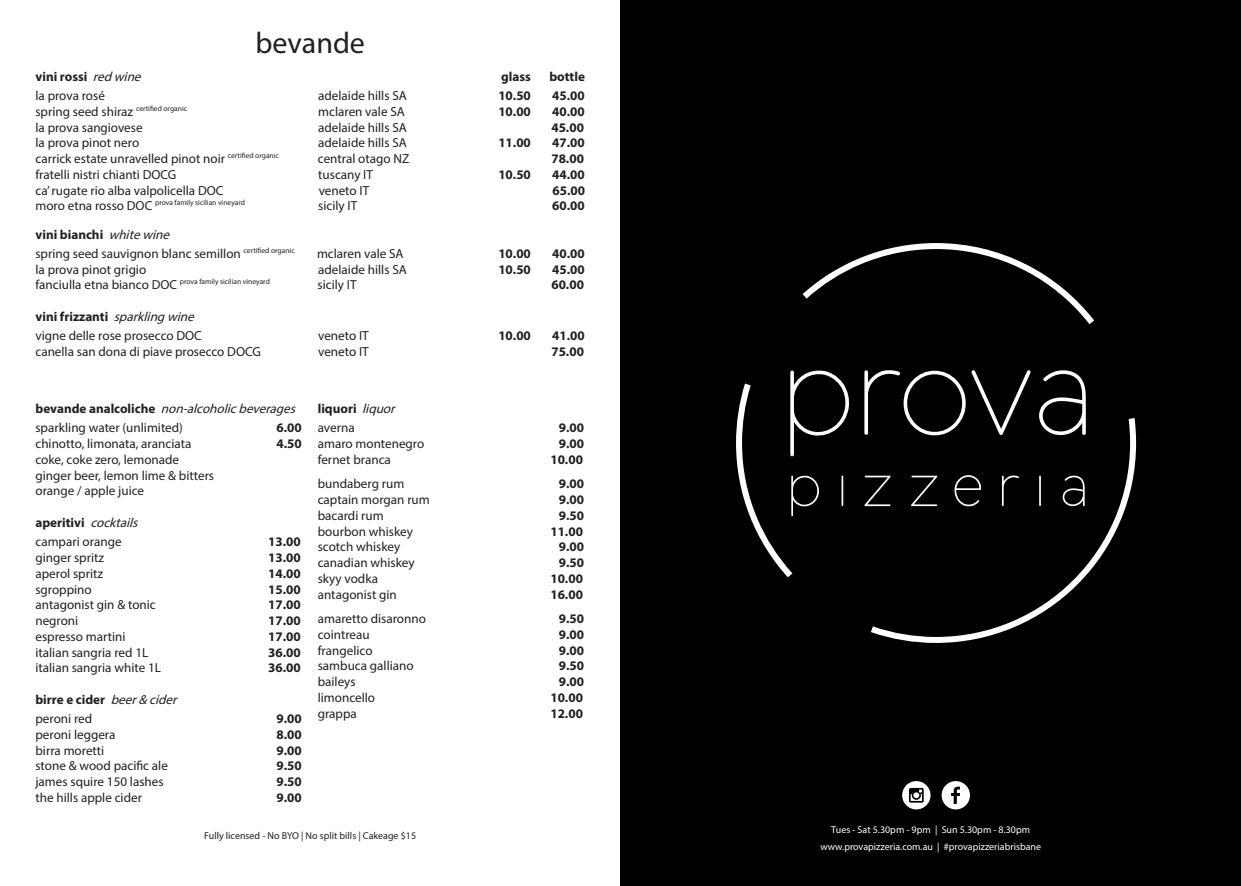
<style>
.page{position:relative;width:1241px;height:886px;background:#fff}
.page>*{position:absolute;margin:0;border:0;box-sizing:border-box;transform-origin:0 0}
.t1{font:30px "Myriad Pro";color:#231f20}
.t2{font:13.12px "Myriad Pro";color:#231f20}
.t3{font:700 13.12px "Myriad Pro";color:#231f20}
.t4{font:italic 13.12px "Myriad Pro";color:#231f20}
.t5{font:10px "Myriad Pro";color:#fff}
.t6{font:10px "Myriad Pro";color:#231f20}
.t7{font:7.5px "Myriad Pro";color:#231f20}
.s1{font-weight:400;font-style:italic}
.s2{font-size:13.12px}
.s3{font-weight:700;font-style:normal}
</style>
<div class="page">
<div style="left:620px;top:0;width:620px;height:886px;background:#010000"></div>
<svg style="left:864px;top:370px;width:101px;height:65px"></svg>
<svg style="left:971px;top:370px;width:59px;height:48px"></svg>
<svg style="left:1039px;top:370px;width:46px;height:48px"></svg>
<svg style="left:864px;top:476px;width:6px;height:30px"></svg>
<svg style="left:802px;top:243px;width:291px;height:81px"></svg>
<svg style="left:870px;top:418px;width:265px;height:225px"></svg>
<svg style="left:736px;top:371px;width:113px;height:206px"></svg>
<svg style="left:902px;top:781px;width:28px;height:28px"></svg>
<svg style="left:941px;top:781px;width:28px;height:28px"></svg>
<p class="t1" style="left:255px;top:24px;width:111px">bevande</p>
<p class="t3" style="left:35px;top:68px;width:111px">vini rossi <span class="s1">redwine</span></p>
<p class="t3" style="left:501px;top:68px;width:31px">glass</p>
<p class="t3" style="left:549px;top:68px;width:37px">bottle</p>
<p class="t2" style="left:35px;top:88px;width:71px">la prova rosé</p>
<p class="t2" style="left:318px;top:88px;width:90px">adelaide hills SA</p>
<p class="t3" style="left:498px;top:87px;width:34px">10.50</p>
<p class="t3" style="left:552px;top:87px;width:34px">45.00</p>
<p class="t2" style="left:35px;top:103px;width:153px">spring seed shiraz <sup>certified</sup> <sup>organic</sup></p>
<p class="t2" style="left:318px;top:103px;width:88px">mclaren vale SA</p>
<p class="t3" style="left:498px;top:103px;width:34px">10.00</p>
<p class="t3" style="left:552px;top:103px;width:34px">40.00</p>
<p class="t2" style="left:35px;top:119px;width:109px">la prova sangiovese</p>
<p class="t2" style="left:318px;top:119px;width:90px">adelaide hills SA</p>
<p class="t3" style="left:551px;top:119px;width:34px">45.00</p>
<p class="t2" style="left:35px;top:135px;width:105px">la prova pinot nero</p>
<p class="t2" style="left:318px;top:135px;width:90px">adelaide hills SA</p>
<p class="t3" style="left:498px;top:134px;width:34px">11.00</p>
<p class="t3" style="left:552px;top:134px;width:34px">47.00</p>
<p class="t2" style="left:35px;top:151px;width:245px">carrick estate unravelled pinot noir <sup>certified</sup> <sup>organic</sup></p>
<p class="t2" style="left:318px;top:151px;width:93px">central otago NZ</p>
<p class="t3" style="left:551px;top:150px;width:34px">78.00</p>
<p class="t2" style="left:35px;top:166px;width:142px">fratelli nistri chianti DOCG</p>
<p class="t2" style="left:318px;top:166px;width:56px">tuscany IT</p>
<p class="t3" style="left:498px;top:166px;width:34px">10.50</p>
<p class="t3" style="left:552px;top:166px;width:34px">44.00</p>
<p class="t2" style="left:35px;top:182px;width:189px">ca’ rugate rio alba valpolicella DOC</p>
<p class="t2" style="left:318px;top:182px;width:52px">veneto IT</p>
<p class="t3" style="left:552px;top:182px;width:34px">65.00</p>
<p class="t7" style="left:35px;top:198px;width:211px"><span class="s2">moro etna rosso DOC</span> prova family sicilian vineyard</p>
<p class="t2" style="left:318px;top:198px;width:40px">sicily IT</p>
<p class="t3" style="left:552px;top:197px;width:34px">60.00</p>
<p class="t3" style="left:35px;top:226px;width:139px">vini bianchi <span class="s1">whitewine</span></p>
<p class="t2" style="left:35px;top:245px;width:261px">spring seed sauvignon blanc semillon <sup>certified</sup> <sup>organic</sup></p>
<p class="t2" style="left:317px;top:245px;width:88px">mclaren vale SA</p>
<p class="t3" style="left:498px;top:245px;width:34px">10.00</p>
<p class="t3" style="left:552px;top:245px;width:34px">40.00</p>
<p class="t2" style="left:35px;top:261px;width:112px">la prova pinot grigio</p>
<p class="t2" style="left:318px;top:261px;width:90px">adelaide hills SA</p>
<p class="t3" style="left:498px;top:261px;width:34px">10.50</p>
<p class="t3" style="left:552px;top:261px;width:34px">45.00</p>
<p class="t7" style="left:35px;top:277px;width:236px"><span class="s2">fanciulla etna bianco DOC</span> prova family sicilian vineyard</p>
<p class="t2" style="left:317px;top:277px;width:40px">sicily IT</p>
<p class="t3" style="left:551px;top:276px;width:34px">60.00</p>
<p class="t3" style="left:35px;top:308px;width:164px">v i n i fr i zz a nt i <span class="s1">sparklingwine</span></p>
<p class="t2" style="left:35px;top:328px;width:168px">vigne delle rose prosecco DOC</p>
<p class="t2" style="left:318px;top:328px;width:52px">veneto IT</p>
<p class="t3" style="left:498px;top:327px;width:34px">10.00</p>
<p class="t3" style="left:552px;top:327px;width:34px">41.00</p>
<p class="t2" style="left:35px;top:344px;width:227px">canella san dona di piave prosecco DOCG</p>
<p class="t2" style="left:318px;top:344px;width:52px">veneto IT</p>
<p class="t3" style="left:551px;top:343px;width:34px">75.00</p>
<p class="t4" style="left:35px;top:401px;width:265px"><span class="s3">b e v a n d e a n a l c o l i c h e</span> non-alcoholicbeverages</p>
<p class="t2" style="left:35px;top:420px;width:149px">sparkling water (unlimited)</p>
<p class="t3" style="left:276px;top:419px;width:27px">6.00</p>
<p class="t2" style="left:35px;top:436px;width:157px">chinotto, limonata, aranciata</p>
<p class="t3" style="left:276px;top:435px;width:27px">4.50</p>
<p class="t2" style="left:35px;top:451px;width:145px">coke, coke zero, lemonade</p>
<p class="t2" style="left:35px;top:467px;width:180px">ginger beer, lemon lime &amp; bitters</p>
<p class="t2" style="left:35px;top:483px;width:110px">orange / apple juice</p>
<p class="t3" style="left:35px;top:514px;width:108px">a p e r i t i v i <span class="s1">cocktails</span></p>
<p class="t2" style="left:35px;top:534px;width:88px">campari orange</p>
<p class="t3" style="left:268px;top:533px;width:34px">13.00</p>
<p class="t2" style="left:35px;top:549px;width:70px">ginger spritz</p>
<p class="t3" style="left:268px;top:549px;width:34px">13.00</p>
<p class="t2" style="left:35px;top:565px;width:69px">aperol spritz</p>
<p class="t3" style="left:268px;top:565px;width:34px">14.00</p>
<p class="t2" style="left:35px;top:581px;width:58px">sgroppino</p>
<p class="t3" style="left:268px;top:580px;width:34px">15.00</p>
<p class="t2" style="left:35px;top:597px;width:122px">antagonist gin &amp; tonic</p>
<p class="t3" style="left:268px;top:596px;width:34px">17.00</p>
<p class="t2" style="left:35px;top:612px;width:44px">negroni</p>
<p class="t3" style="left:268px;top:612px;width:34px">17.00</p>
<p class="t2" style="left:35px;top:628px;width:92px">espresso martini</p>
<p class="t3" style="left:268px;top:628px;width:34px">17.00</p>
<p class="t2" style="left:35px;top:644px;width:114px">italian sangria red 1L</p>
<p class="t3" style="left:268px;top:643px;width:34px">36.00</p>
<p class="t2" style="left:35px;top:660px;width:127px">italian sangria white 1L</p>
<p class="t3" style="left:268px;top:659px;width:34px">36.00</p>
<p class="t3" style="left:35px;top:691px;width:147px">birre e cider <span class="s1">beer&amp; cider</span></p>
<p class="t2" style="left:35px;top:710px;width:58px">peroni red</p>
<p class="t3" style="left:276px;top:710px;width:27px">9.00</p>
<p class="t2" style="left:35px;top:726px;width:82px">peroni leggera</p>
<p class="t3" style="left:276px;top:726px;width:27px">8.00</p>
<p class="t2" style="left:35px;top:742px;width:70px">birra moretti</p>
<p class="t3" style="left:276px;top:741px;width:27px">9.00</p>
<p class="t2" style="left:35px;top:758px;width:134px">stone &amp; wood pacific ale</p>
<p class="t3" style="left:276px;top:757px;width:27px">9.50</p>
<p class="t2" style="left:35px;top:773px;width:130px">james squire 150 lashes</p>
<p class="t3" style="left:276px;top:773px;width:27px">9.50</p>
<p class="t2" style="left:35px;top:789px;width:108px">the hills apple cider</p>
<p class="t3" style="left:276px;top:789px;width:27px">9.00</p>
<p class="t3" style="left:318px;top:400px;width:82px">liquori <span class="s1">liquor</span></p>
<p class="t2" style="left:318px;top:420px;width:38px">averna</p>
<p class="t3" style="left:558px;top:419px;width:27px">9.00</p>
<p class="t2" style="left:318px;top:436px;width:108px">amaro montenegro</p>
<p class="t3" style="left:558px;top:435px;width:27px">9.00</p>
<p class="t2" style="left:318px;top:451px;width:75px">fernet branca</p>
<p class="t3" style="left:550px;top:451px;width:34px">10.00</p>
<p class="t2" style="left:318px;top:476px;width:88px">bundaberg rum</p>
<p class="t3" style="left:558px;top:475px;width:27px">9.00</p>
<p class="t2" style="left:318px;top:492px;width:114px">captain morgan rum</p>
<p class="t3" style="left:558px;top:491px;width:27px">9.00</p>
<p class="t2" style="left:318px;top:507px;width:67px">bacardi rum</p>
<p class="t3" style="left:558px;top:507px;width:27px">9.50</p>
<p class="t2" style="left:318px;top:523px;width:97px">bourbon whiskey</p>
<p class="t3" style="left:550px;top:523px;width:34px">11.00</p>
<p class="t2" style="left:318px;top:539px;width:84px">scotch whiskey</p>
<p class="t3" style="left:558px;top:538px;width:27px">9.00</p>
<p class="t2" style="left:318px;top:555px;width:98px">canadian whiskey</p>
<p class="t3" style="left:558px;top:554px;width:27px">9.50</p>
<p class="t2" style="left:318px;top:570px;width:62px">skyy vodka</p>
<p class="t3" style="left:550px;top:570px;width:34px">10.00</p>
<p class="t2" style="left:318px;top:586px;width:81px">antagonist gin</p>
<p class="t3" style="left:550px;top:586px;width:34px">16.00</p>
<p class="t2" style="left:318px;top:611px;width:110px">amaretto disaronno</p>
<p class="t3" style="left:558px;top:610px;width:27px">9.50</p>
<p class="t2" style="left:318px;top:626px;width:53px">cointreau</p>
<p class="t3" style="left:558px;top:626px;width:27px">9.00</p>
<p class="t2" style="left:318px;top:642px;width:56px">frangelico</p>
<p class="t3" style="left:558px;top:642px;width:27px">9.00</p>
<p class="t2" style="left:318px;top:658px;width:97px">sambuca galliano</p>
<p class="t3" style="left:558px;top:657px;width:27px">9.50</p>
<p class="t2" style="left:318px;top:674px;width:39px">baileys</p>
<p class="t3" style="left:558px;top:673px;width:27px">9.00</p>
<p class="t2" style="left:318px;top:689px;width:59px">limoncello</p>
<p class="t3" style="left:550px;top:689px;width:34px">10.00</p>
<p class="t2" style="left:318px;top:705px;width:41px">grappa</p>
<p class="t3" style="left:550px;top:705px;width:34px">12.00</p>
<p class="t6" style="left:204px;top:829px;width:213px">Fully licensed - No BYO | No split bills | Cakeage $15</p>
<p class="t5" style="left:831px;top:824px;width:200px">Tues - Sat 5.30pm - 9pm | Sun 5.30pm - 8.30pm</p>
<p class="t5" style="left:820px;top:840px;width:222px">www.provapizzeria.com.au | #provapizzeriabrisbane</p>
</div>
